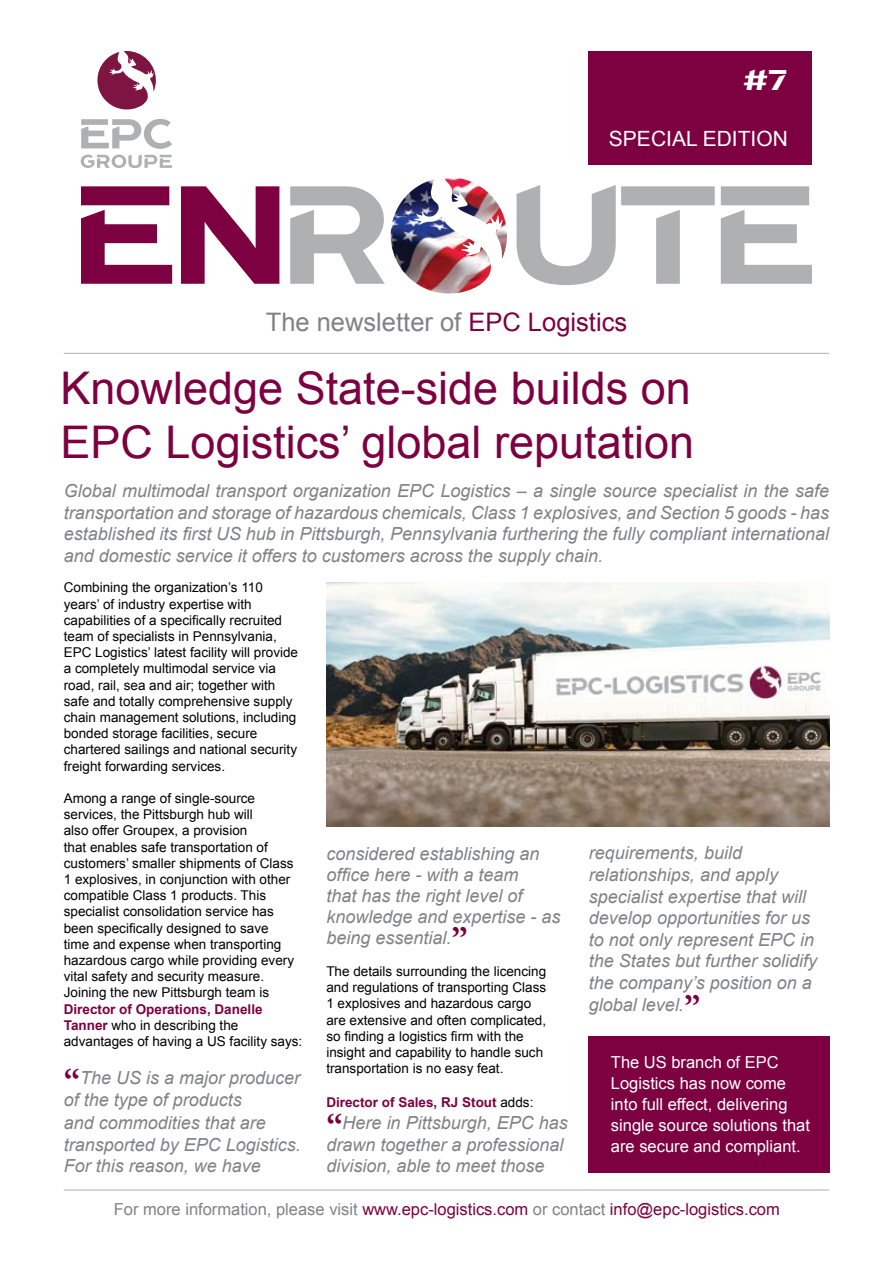
<style>
.page{position:relative;width:893px;height:1263px;background:#fff}
.page>*{position:absolute;margin:0;border:0;box-sizing:border-box;transform-origin:0 0}
.t1{font:45px/54px "Arial";color:#7d0040}
.t2{font:27.75px "Epc Sans";color:#fff}
.t3{font:25.5px "Arial";color:#808285}
.t4{font:21px "Arial";color:#fff}
.t5{font:italic 18px/21.8px "Arial";color:#808285}
.t6{font:16.5px/21px "Arial";color:#fff}
.t7{font:16.5px "Arial";color:#7d0040}
.t8{font:13.5px/16.2px "Arial";color:#000}
.t9{font:700 13.5px "Arial";color:#7d0040}
.s1{color:#7d0040}
.s2{font-weight:700;color:#7d0040}
.s3{font-family:"Adobe Garamond Pro";font-weight:700;font-style:normal;font-size:34.5px;color:#7d0040}
.s4{font-weight:400;color:#000}
.s5{color:#808285}
</style>
<div class="page">
<img style="left:326px;top:583px;width:503px;height:243px">
<div style="left:588px;top:1036px;width:241px;height:136px;background:#7d0040"></div>
<svg style="left:97px;top:51px;width:59px;height:58px"></svg>
<svg style="left:81px;top:119px;width:91px;height:30px"></svg>
<svg style="left:81px;top:155px;width:91px;height:13px"></svg>
<svg style="left:81px;top:186px;width:91px;height:98px"></svg>
<svg style="left:181px;top:186px;width:98px;height:98px"></svg>
<svg style="left:290px;top:186px;width:95px;height:98px"></svg>
<svg style="left:517px;top:185px;width:198px;height:100px"></svg>
<svg style="left:721px;top:186px;width:91px;height:98px"></svg>
<img style="left:391px;top:178px;width:116px;height:115px">
<hr style="left:64px;top:353px;width:765px;height:1px;background:#aeb0b2">
<div style="left:588px;top:51px;width:224px;height:114px;background:#7d0040"></div>
<hr style="left:64px;top:1189px;width:765px;height:1px;background:#aeb0b2">
<h2 class="t2" style="left:743px;top:63px;width:45px">#7</h2>
<h3 class="t4" style="left:609px;top:125px;width:180px">SPECIAL EDITION</h3>
<h3 class="t3" style="left:266px;top:306px;width:363px">The newsletter of <span class="s1">EPC Logistics</span></h3>
<h1 class="t1" style="left:61px;top:361px;width:635px">Knowledge State-side builds on<br>EPC Logistics’ global reputation</h1>
<p class="t5" style="left:64px;top:480px;width:767px;text-align:justify">Global multimodal transport organization EPC Logistics – a single source specialist in the safe transportation and storage of hazardous chemicals, Class 1 explosives, and Section 5 goods - has established its first US hub in Pittsburgh, Pennsylvania furthering the fully compliant international and domestic service it offers to customers across the supply chain.</p>
<p class="t8" style="left:64px;top:580px;width:236px">Combining the organization’s 110 years’ of industry expertise with capabilities of a specifically recruited team of specialists in Pennsylvania, EPC Logistics’ latest facility will provide a completely multimodal service via road, rail, sea and air; together with safe and totally comprehensive supply chain management solutions, including bonded storage facilities, secure chartered sailings and national security freight forwarding services.</p>
<p class="t8" style="left:64px;top:790px;width:232px">Among a range of single-source services, the Pittsburgh hub will<br>also offer Groupex, a provision<br>that enables safe transportation of customers’ smaller shipments of Class 1 explosives, in conjunction with other compatible Class 1 products. This specialist consolidation service has been specifically designed to save time and expense when transporting hazardous cargo while providing every vital safety and security measure.<br>Joining the new Pittsburgh team is</p>
<p class="t8" style="left:64px;top:1001px;width:240px"><span class="s2">Director of Operations, Danelle<br>Tanner</span> who in describing the advantages of having a US facility says:</p>
<h3 class="t5" style="left:64px;top:1067px;width:239px;line-height:22.2px"><span class="s3">“</span>The US is a major producer of the type of products<br>and commodities that are transported by EPC Logistics.<br>For this reason, we have</h3>
<h3 class="t5" style="left:326px;top:843px;width:236px;line-height:21px">considered establishing an office here - with a team<br>that has the right level of knowledge and expertise - as being essential.<span class="s3">”</span></h3>
<p class="t8" style="left:326px;top:963px;width:221px">The details surrounding the licencing and regulations of transporting Class 1 explosives and hazardous cargo are extensive and often complicated, so finding a logistics firm with the insight and capability to handle such transportation is no easy feat.</p>
<p class="t9" style="left:326px;top:1093px;width:209px">Director of Sales, RJ Stout <span class="s4">adds:</span></p>
<h3 class="t5" style="left:326px;top:1112px;width:243px"><span class="s3">“</span>Here in Pittsburgh, EPC has drawn together a professional division, able to meet those</h3>
<h3 class="t5" style="left:589px;top:842px;width:230px">requirements, build relationships, and apply specialist expertise that will develop opportunities for us to not only represent EPC in the States but further solidify the company’s position on a global level.<span class="s3">”</span></h3>
<p class="t6" style="left:611px;top:1052px;width:201px">The US branch of EPC<br>Logistics has now come into full effect, delivering single source solutions that are secure and compliant.</p>
<p class="t7" style="left:114px;top:1199px;width:667px"><span class="s5">For more information, please visit</span> www.epc-logistics.com <span class="s5">or contact</span> info@epc-logistics.com</p>
</div>
